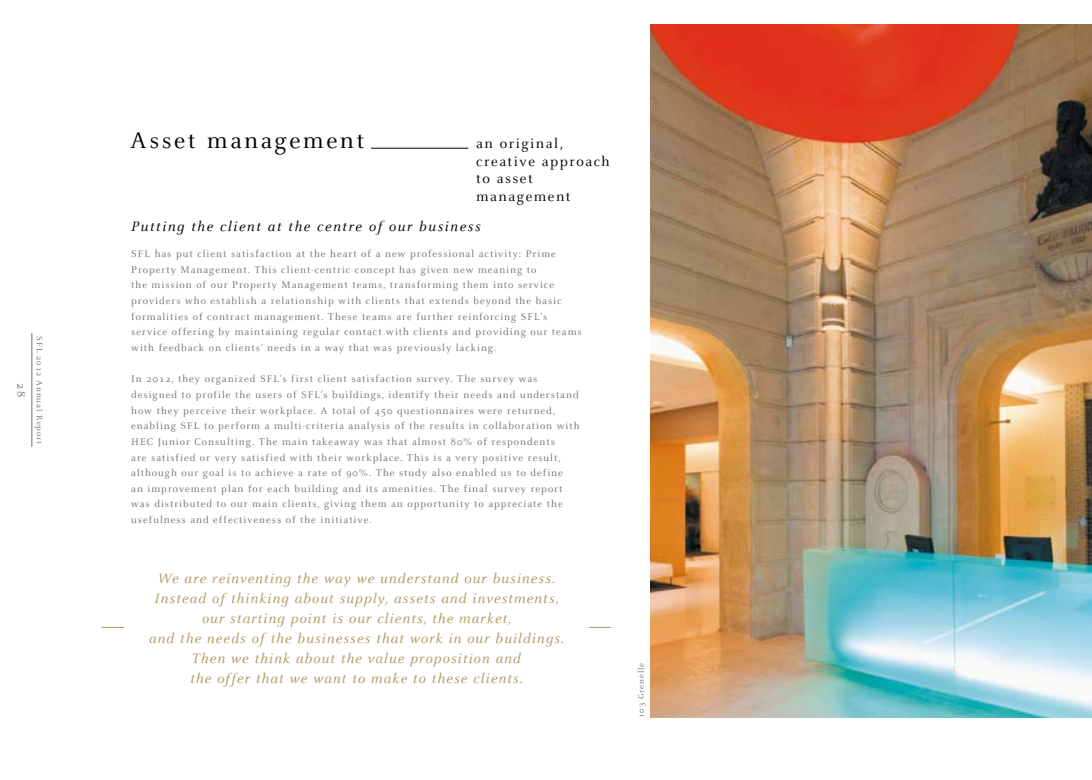
<style>
.page{position:relative;width:1092px;height:780px;background:#fff}
.page>*{position:absolute;margin:0;border:0;box-sizing:border-box;transform-origin:0 0}
.t1{font:25px "Celeste";letter-spacing:.1em;color:#000}
.t2{font:italic 15px/20px "Celeste";letter-spacing:.07em;color:#ae9962;text-align:center}
.t3{font:15px/17.5px "Celeste";letter-spacing:.1em;color:#000}
.t4{font:italic 15px "Celeste";letter-spacing:.1em;color:#000}
.t5{font:12.5px "Celeste";color:#707172}
.t6{font:10.62px/15.6px "Celeste";letter-spacing:.09em;color:#707172}
.t7{font:8.75px "Celeste";letter-spacing:.1em;color:#707172}
</style>
<div class="page">
<hr style="left:32px;top:333px;width:1px;height:114px;background:#707172">
<hr style="left:102px;top:627px;width:509px;height:1px;background:#ae9962">
<div style="left:124px;top:607px;width:464px;height:40px;background:#fff"></div>
<img style="left:650px;top:25px;width:441px;height:693px">
<hr style="left:371px;top:148px;width:97px;height:1px;background:#000">
<p class="t5" style="left:28px;top:383px;width:15px;rotate:90deg">28</p>
<p class="t7" style="left:44px;top:336px;width:109px;rotate:90deg">SFL 2012 Annual Report</p>
<h1 class="t1" style="left:130px;top:128px;width:235px">Asset management</h1>
<h2 class="t3" style="left:476px;top:135px;width:135px">an original, creative approach to asset management</h2>
<h2 class="t4" style="left:131px;top:218px;width:350px">Putting the client at the centre of our business</h2>
<p class="t6" style="left:131px;top:246px;width:452px">SFL has put client satisfaction at the heart of a new professional activity: Prime Property Management. This client-centric concept has given new meaning to<br>the mission of our Property Management teams, transforming them into service providers who establish a relationship with clients that extends beyond the basic formalities of contract management. These teams are further reinforcing SFL’s service offering by maintaining regular contact with clients and providing our teams with feedback on clients’ needs in a way that was previously lacking.</p>
<p class="t6" style="left:131px;top:371px;width:450px">In 2012, they organized SFL’s first client satisfaction survey. The survey was designed to profile the users of SFL’s buildings, identify their needs and understand how they perceive their workplace. A total of 450 questionnaires were returned, enabling SFL to perform a multi-criteria analysis of the results in collaboration with HEC Junior Consulting. The main takeaway was that almost 80% of respondents<br>are satisfied or very satisfied with their workplace. This is a very positive result, although our goal is to achieve a rate of 90%. The study also enabled us to define<br>an improvement plan for each building and its amenities. The final survey report was distributed to our main clients, giving them an opportunity to appreciate the usefulness and effectiveness of the initiative.</p>
<p class="t2" style="left:149px;top:568px;width:416px">We are reinventing the way we understand our business.<br>Instead of thinking about supply, assets and investments, our starting point is our clients, the market,<br>and the needs of the businesses that work in our buildings.<br>Then we think about the value proposition and<br>the offer that we want to make to these clients.</p>
<p class="t7" style="left:636px;top:718px;width:56px;rotate:-90deg">103 Grenelle</p>
</div>
